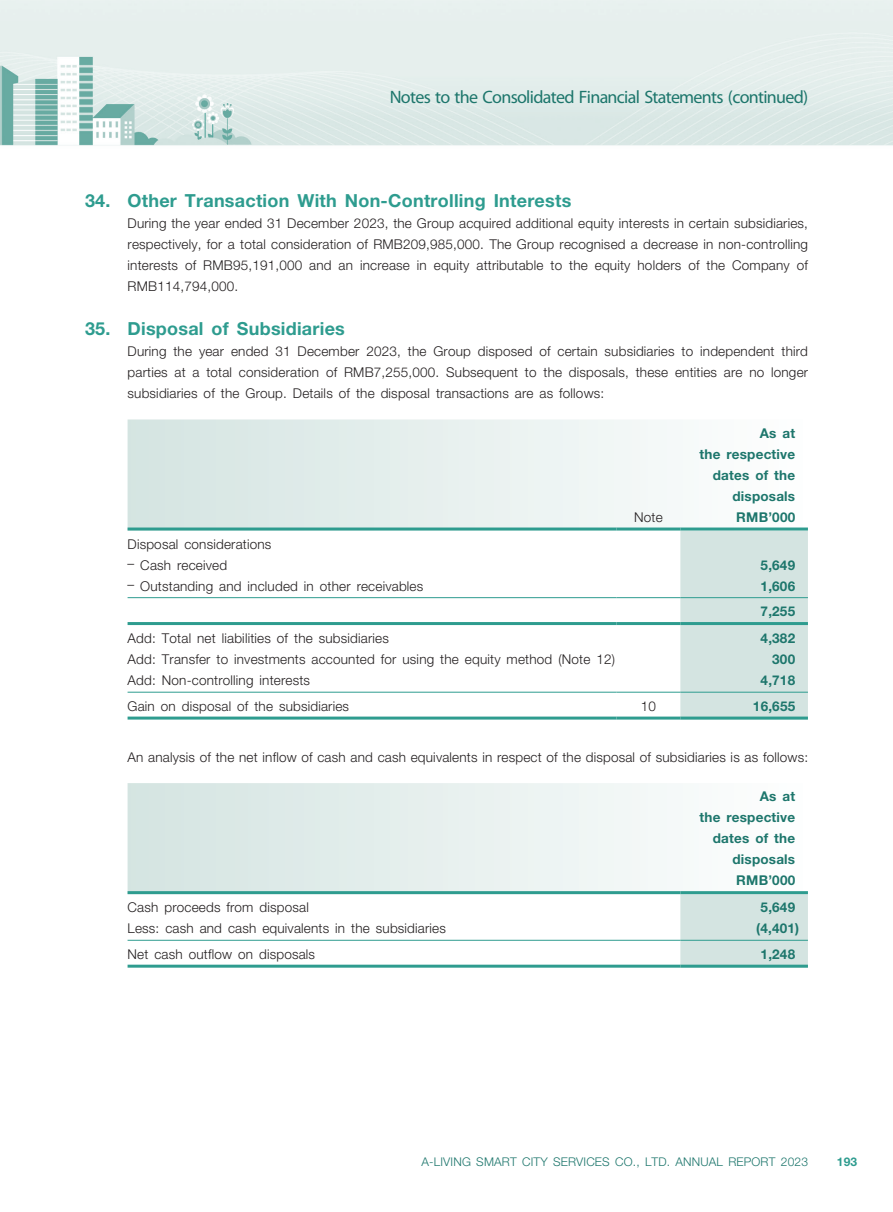
<style>
.page{position:relative;width:893px;height:1212px;background:#fff}
.page>*{position:absolute;margin:0;border:0;box-sizing:border-box;transform-origin:0 0}
.t1{font:700 18px "Helvetica Neue LT Std";letter-spacing:.015em;color:#2e9c8f}
.t2{font:18px "Myriad Pro";letter-spacing:-.04em;color:#1d766c}
.t3{font:300 13.5px/21px "Helvetica Neue LT Std";letter-spacing:.015em;color:#231f20;text-align:justify}
.t4{font:700 13.5px/21px "Helvetica Neue LT Std";letter-spacing:.015em;color:#1d766c;text-align:right}
.t5{font:300 12px "Helvetica Neue LT Std";letter-spacing:.015em;color:#1d766c}
.t6{font:700 12px "Helvetica Neue LT Std";color:#2e9c8f}
</style>
<div class="page">
<img style="left:0;top:0;width:893px;height:968px">
<svg style="left:128px;top:419px;width:680px;height:108px"></svg>
<div style="left:680px;top:530px;width:128px;height:186px;background:#d4e4e1"></div>
<hr style="left:128px;top:527px;width:489px;height:3px;background:#2e9c8f">
<hr style="left:617px;top:527px;width:63px;height:3px;background:#2e9c8f">
<hr style="left:680px;top:527px;width:128px;height:3px;background:#2e9c8f">
<hr style="left:128px;top:597px;width:489px;height:1px;background:#2e9c8f">
<hr style="left:617px;top:597px;width:63px;height:1px;background:#2e9c8f">
<hr style="left:680px;top:597px;width:128px;height:1px;background:#2e9c8f">
<hr style="left:128px;top:622px;width:489px;height:3px;background:#2e9c8f">
<hr style="left:617px;top:622px;width:63px;height:3px;background:#2e9c8f">
<hr style="left:680px;top:622px;width:128px;height:3px;background:#2e9c8f">
<hr style="left:128px;top:692px;width:489px;height:1px;background:#2e9c8f">
<hr style="left:617px;top:692px;width:63px;height:1px;background:#2e9c8f">
<hr style="left:680px;top:692px;width:128px;height:1px;background:#2e9c8f">
<hr style="left:128px;top:716px;width:489px;height:3px;background:#2e9c8f">
<hr style="left:617px;top:716px;width:63px;height:3px;background:#2e9c8f">
<hr style="left:680px;top:716px;width:128px;height:3px;background:#2e9c8f">
<svg style="left:128px;top:783px;width:680px;height:108px"></svg>
<div style="left:680px;top:894px;width:128px;height:71px;background:#d4e4e1"></div>
<hr style="left:128px;top:891px;width:552px;height:3px;background:#2e9c8f">
<hr style="left:680px;top:891px;width:128px;height:3px;background:#2e9c8f">
<hr style="left:128px;top:940px;width:552px;height:1px;background:#2e9c8f">
<hr style="left:680px;top:940px;width:128px;height:1px;background:#2e9c8f">
<hr style="left:128px;top:965px;width:552px;height:3px;background:#2e9c8f">
<hr style="left:680px;top:965px;width:128px;height:3px;background:#2e9c8f">
<h1 class="t2" style="left:390px;top:86px;width:420px">Notes to the Consolidated Financial Statements (continued)</h1>
<h1 class="t1" style="left:85px;top:190px;width:488px">34. Other Transaction With Non-Controlling Interests</h1>
<p class="t3" style="left:128px;top:213px;width:682px">During the year ended 31 December 2023, the Group acquired additional equity interests in certain subsidiaries, respectively, for a total consideration of RMB209,985,000. The Group recognised a decrease in non-controlling interests of RMB95,191,000 and an increase in equity attributable to the equity holders of the Company of RMB114,794,000.</p>
<h1 class="t1" style="left:85px;top:318px;width:261px">35. Disposal of Subsidiaries</h1>
<p class="t3" style="left:128px;top:341px;width:682px">During the year ended 31 December 2023, the Group disposed of certain subsidiaries to independent third parties at a total consideration of RMB7,255,000. Subsequent to the disposals, these entities are no longer subsidiaries of the Group. Details of the disposal transactions are as follows:</p>
<p class="t4" style="left:700px;top:422px;width:97px">As at<br>the respective dates of the disposals</p>
<p class="t3" style="left:634px;top:506px;width:30px">Note</p>
<p class="t4" style="left:736px;top:506px;width:60px">RMB’000</p>
<p class="t3" style="left:128px;top:533px;width:145px">Disposal considerations</p>
<p class="t3" style="left:128px;top:554px;width:101px">– Cash received</p>
<p class="t4" style="left:761px;top:554px;width:36px">5,649</p>
<p class="t3" style="left:128px;top:575px;width:297px">– Outstanding and included in other receivables</p>
<p class="t4" style="left:761px;top:573px;width:36px;line-height:25.5px;text-align:left">1,606<br>7,255</p>
<p class="t3" style="left:128px;top:627px;width:263px">Add: Total net liabilities of the subsidiaries</p>
<p class="t4" style="left:761px;top:627px;width:36px">4,382</p>
<p class="t3" style="left:128px;top:648px;width:489px">Add: Transfer to investments accounted for using the equity method (Note 12)</p>
<p class="t4" style="left:772px;top:648px;width:24px">300</p>
<p class="t3" style="left:128px;top:669px;width:184px">Add: Non-controlling interests</p>
<p class="t4" style="left:761px;top:669px;width:36px">4,718</p>
<p class="t3" style="left:128px;top:695px;width:223px">Gain on disposal of the subsidiaries</p>
<p class="t3" style="left:641px;top:695px;width:17px">10</p>
<p class="t4" style="left:753px;top:695px;width:44px">16,655</p>
<p class="t3" style="left:128px;top:746px;width:682px">An analysis of the net inflow of cash and cash equivalents in respect of the disposal of subsidiaries is as follows:</p>
<p class="t4" style="left:700px;top:785px;width:97px">As at<br>the respective dates of the disposals<br>RMB’000</p>
<p class="t3" style="left:128px;top:896px;width:183px">Cash proceeds from disposal</p>
<p class="t4" style="left:761px;top:896px;width:36px">5,649</p>
<p class="t3" style="left:128px;top:917px;width:320px">Less: cash and cash equivalents in the subsidiaries</p>
<p class="t4" style="left:756px;top:917px;width:44px">(4,401)</p>
<p class="t3" style="left:128px;top:943px;width:189px">Net cash outflow on disposals</p>
<p class="t4" style="left:761px;top:943px;width:36px">1,248</p>
<p class="t5" style="left:421px;top:1154px;width:388px">A-LIVING SMART CITY SERVICES CO., LTD. ANNUAL REPORT 2023</p>
<p class="t6" style="left:837px;top:1154px;width:22px">193</p>
</div>
